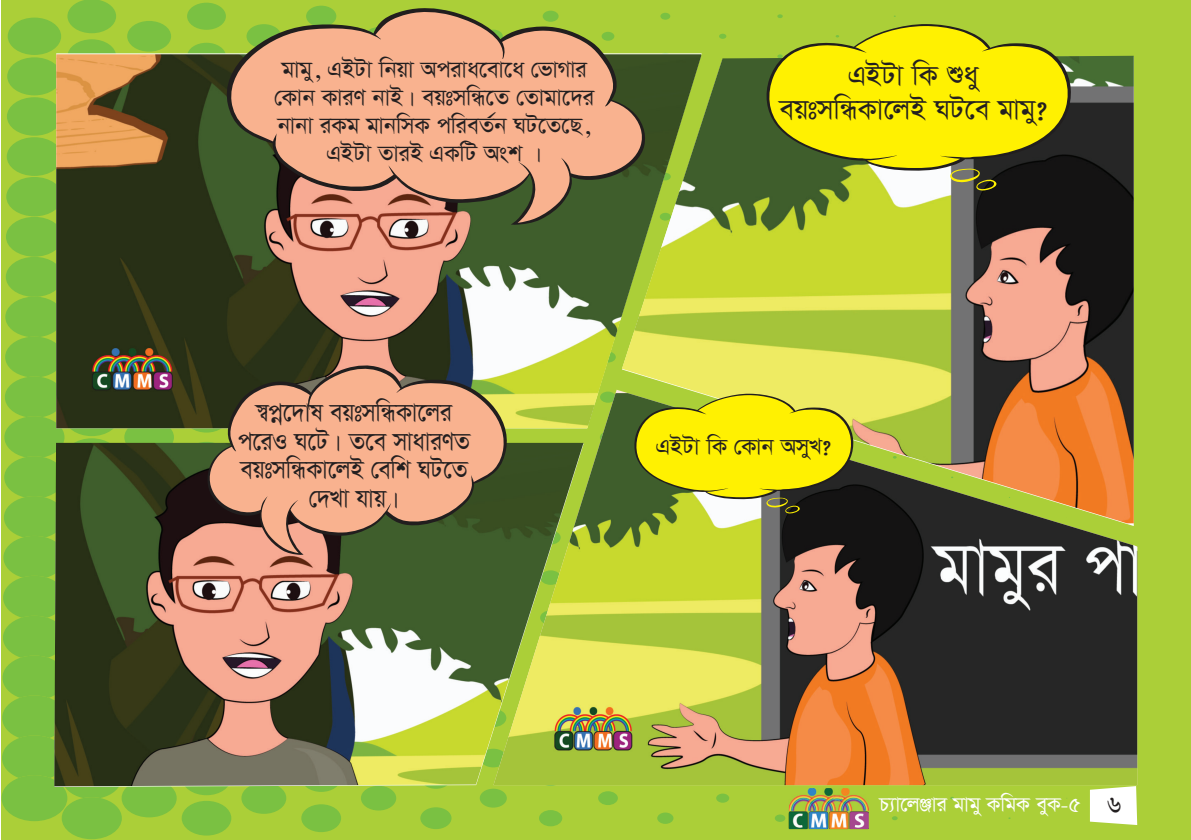
<style>
.page{position:relative;width:1191px;height:840px;background:#fff}
.page>*{position:absolute;margin:0;border:0;box-sizing:border-box;transform-origin:0 0}
.t1{font:33.4px/34.4px "Sutonny MJ";color:#231f20;text-align:center}
.t2{font:30px/28.6px "Sutonny MJ";color:#231f20;text-align:center;scale:.94 1}
.t3{font:27px/27.8px "Sutonny MJ";color:#231f20;text-align:center}
.t4{font:26.6px "Sutonny MJ";color:#231f20}
.t5{font:24.2px "Sutonny MJ";color:#fff}
.s1{font-size:28px;color:#231f20}
</style>
<div class="page">
<div style="left:1px;top:0;width:1190px;height:839px;background:#abcf38"></div>
<svg style="left:892px;top:816px;width:6px;height:4px"></svg>
<svg style="left:777px;top:14px;width:6px;height:4px"></svg>
<div style="left:775px;top:814px;width:10px;height:7px;background:#7ac142;border-radius:50%"></div>
<svg style="left:719px;top:34px;width:7px;height:5px"></svg>
<div style="left:716px;top:793px;width:13px;height:9px;background:#7ac142;border-radius:50%"></div>
<div style="left:660px;top:13px;width:10px;height:7px;background:#7ac142;border-radius:50%"></div>
<div style="left:657px;top:812px;width:16px;height:11px;background:#7ac142;border-radius:50%"></div>
<div style="left:598px;top:791px;width:20px;height:14px;background:#7ac142;border-radius:50%"></div>
<div style="left:539px;top:810px;width:23px;height:16px;background:#7ac142;border-radius:50%"></div>
<div style="left:480px;top:788px;width:27px;height:19px;background:#7ac142;border-radius:50%"></div>
<div style="left:421px;top:767px;width:30px;height:21px;background:#7ac142;border-radius:50%"></div>
<div style="left:420px;top:807px;width:31px;height:22px;background:#7ac142;border-radius:50%"></div>
<div style="left:361px;top:785px;width:35px;height:25px;background:#7ac142;border-radius:50%"></div>
<div style="left:306px;top:6px;width:30px;height:21px;background:#7ac142;border-radius:50%"></div>
<div style="left:301px;top:764px;width:40px;height:27px;background:#7ac142;border-radius:50%"></div>
<div style="left:301px;top:804px;width:40px;height:28px;background:#7ac142;border-radius:50%"></div>
<div style="left:241px;top:782px;width:45px;height:31px;background:#7ac142;border-radius:50%"></div>
<div style="left:187px;top:3px;width:39px;height:27px;background:#7ac142;border-radius:50%"></div>
<div style="left:187px;top:43px;width:39px;height:27px;background:#7ac142;border-radius:50%"></div>
<svg style="left:185px;top:402px;width:43px;height:30px"></svg>
<div style="left:184px;top:442px;width:45px;height:31px;background:#73b43e;border-radius:50%"></div>
<svg style="left:182px;top:761px;width:49px;height:34px"></svg>
<div style="left:182px;top:800px;width:49px;height:35px;background:#7ac142;border-radius:50%"></div>
<div style="left:127px;top:21px;width:44px;height:31px;background:#7ac142;border-radius:50%"></div>
<div style="left:124px;top:420px;width:50px;height:34px;background:#7ac142;border-radius:50%"></div>
<div style="left:122px;top:778px;width:55px;height:39px;background:#7ac142;border-radius:50%"></div>
<svg style="left:67px;top:0;width:49px;height:33px"></svg>
<div style="left:67px;top:39px;width:49px;height:34px;background:#7ac142;border-radius:50%"></div>
<div style="left:8px;top:18px;width:53px;height:37px;background:#7ac142;border-radius:50%"></div>
<div style="left:7px;top:57px;width:55px;height:38px;background:#7ac142;border-radius:50%"></div>
<div style="left:7px;top:97px;width:55px;height:39px;background:#7ac142;border-radius:50%"></div>
<div style="left:7px;top:137px;width:55px;height:39px;background:#7ac142;border-radius:50%"></div>
<div style="left:6px;top:177px;width:57px;height:39px;background:#7ac142;border-radius:50%"></div>
<div style="left:6px;top:217px;width:57px;height:40px;background:#7ac142;border-radius:50%"></div>
<svg style="left:2px;top:257px;width:120px;height:582px"></svg>
<img style="left:56px;top:54px;width:645px;height:374px">
<img style="left:54px;top:443px;width:529px;height:343px">
<img style="left:622px;top:56px;width:512px;height:334px">
<svg style="left:1090px;top:786px;width:47px;height:39px;background:#f6faeb"></svg>
<img style="left:789px;top:788px;width:80px;height:41px">
<svg style="left:833px;top:795px;width:8px;height:5px"></svg>
<svg style="left:206px;top:364px;width:303px;height:191px;background:#6a6447"></svg>
<svg style="left:208px;top:368px;width:297px;height:185px;background:#c29372"></svg>
<svg style="left:223px;top:7px;width:424px;height:218px"></svg>
<svg style="left:229px;top:11px;width:415px;height:212px;background:#ca9e72"></svg>
<img style="left:493px;top:393px;width:644px;height:392px">
<svg style="left:764px;top:24px;width:308px;height:147px"></svg>
<svg style="left:767px;top:26px;width:304px;height:142px;background:#d7d20c"></svg>
<svg style="left:950px;top:169px;width:47px;height:28px"></svg>
<svg style="left:633px;top:393px;width:221px;height:126px;background:#c8c31d"></svg>
<p class="t3" style="left:274px;top:57px;width:321px">GVGY, GBUV WBQV ACIVA‡EV‡A †FVMVI †KVB KVIY BVB| EQTMWÜ‡Z †ZVGV‡`I<br>BVBV IKG GVBWMK CWIEZ©B NU‡Z‡Q,<br>GBUV ZVIB GKWU ASK |</p>
<p class="t1" style="left:780px;top:59px;width:269px">GBUV WK ÏAY<br>EQTMWÜKV‡JB NU‡E GVGY?</p>
<p class="t2" style="left:238px;top:399px;width:248px">¯^CŒ‡`VL EQTMWÜKV‡JI<br>C‡II N‡U| Z‡E MVAVIYZ<br>EQTMWÜKV‡JB †EWK NU‡Z †`LV HVQ|</p>
<p class="t4" style="left:656px;top:432px;width:176px">GBUV WK †KVB AMYL?</p>
<p class="t5" style="left:880px;top:791px;width:244px">P¨V‡JÄVI GVGYKWGK EYK-5 <span class="s1">6</span></p>
</div>
